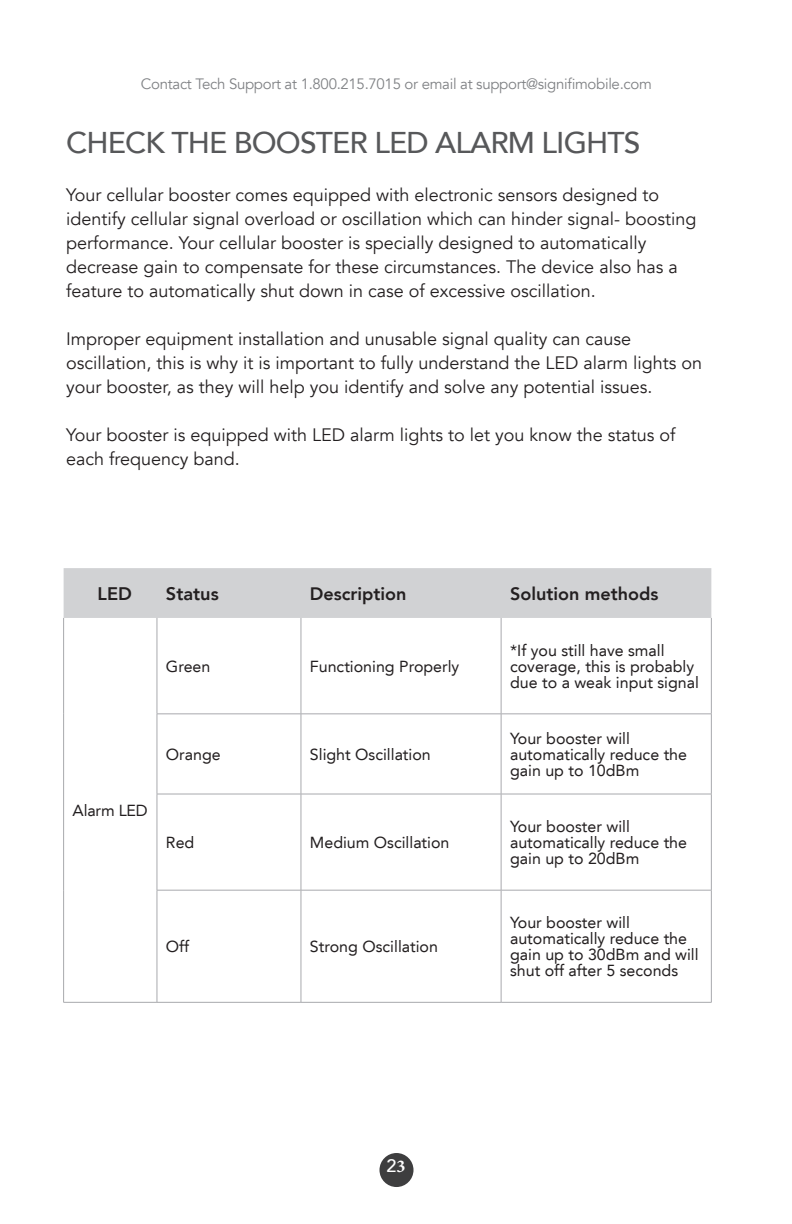
<style>
.page{position:relative;width:792px;height:1224px;background:#fff}
.page>*{position:absolute;margin:0;border:0;box-sizing:border-box;transform-origin:0 0}
.t1{font:500 30px "Avenir 65";letter-spacing:-.03em;color:#57585a}
.t2{font:800 18.2px "Avenir LT";color:#231f20}
.t3{font:18px/24px "Avenir";color:#231f20}
.t4{font:800 18px "Avenir LT";color:#231f20}
.t5{font:500 18px "Avenir 65";color:#fff}
.t6{font:16px/16px "Avenir LT";color:#231f20}
.t7{font:15px "Avenir";letter-spacing:-.02em;color:#808285}
.s1{font-family:"Minion Pro";font-weight:700}
</style>
<div class="page">
<div style="left:379px;top:1153px;width:35px;height:34px;background:#3e3e3f;border-radius:50%"></div>
<div style="left:64px;top:568px;width:647px;height:50px;background:#d1d2d4"></div>
<hr style="left:301px;top:618px;width:1px;height:96px;background:#a8a9ad">
<hr style="left:501px;top:618px;width:1px;height:96px;background:#a8a9ad">
<hr style="left:711px;top:618px;width:1px;height:96px;background:#a8a9ad">
<hr style="left:157px;top:714px;width:144px;height:1px;background:#a8a9ad">
<hr style="left:301px;top:714px;width:200px;height:1px;background:#a8a9ad">
<hr style="left:301px;top:714px;width:1px;height:80px;background:#a8a9ad">
<hr style="left:501px;top:714px;width:211px;height:1px;background:#a8a9ad">
<hr style="left:501px;top:714px;width:1px;height:80px;background:#a8a9ad">
<hr style="left:711px;top:714px;width:1px;height:80px;background:#a8a9ad">
<hr style="left:157px;top:794px;width:144px;height:1px;background:#a8a9ad">
<hr style="left:501px;top:794px;width:211px;height:1px;background:#a8a9ad">
<hr style="left:711px;top:794px;width:1px;height:96px;background:#a8a9ad">
<hr style="left:157px;top:890px;width:144px;height:1px;background:#a8a9ad">
<hr style="left:301px;top:890px;width:1px;height:112px;background:#a8a9ad">
<hr style="left:501px;top:890px;width:211px;height:1px;background:#a8a9ad">
<hr style="left:501px;top:890px;width:1px;height:112px;background:#a8a9ad">
<hr style="left:711px;top:890px;width:1px;height:112px;background:#a8a9ad">
<hr style="left:157px;top:1002px;width:144px;height:1px;background:#a8a9ad">
<hr style="left:301px;top:1002px;width:200px;height:1px;background:#a8a9ad">
<hr style="left:501px;top:1002px;width:211px;height:1px;background:#a8a9ad">
<hr style="left:63px;top:618px;width:1px;height:96px;background:#a8a9ad">
<hr style="left:157px;top:618px;width:1px;height:96px;background:#a8a9ad">
<hr style="left:63px;top:714px;width:1px;height:80px;background:#a8a9ad">
<hr style="left:157px;top:714px;width:1px;height:80px;background:#a8a9ad">
<hr style="left:63px;top:794px;width:1px;height:96px;background:#a8a9ad">
<hr style="left:157px;top:794px;width:1px;height:96px;background:#a8a9ad">
<hr style="left:63px;top:890px;width:1px;height:112px;background:#a8a9ad">
<hr style="left:157px;top:890px;width:1px;height:112px;background:#a8a9ad">
<hr style="left:63px;top:1002px;width:94px;height:1px;background:#a8a9ad">
<hr style="left:301px;top:794px;width:200px;height:1px;background:#a8a9ad">
<hr style="left:301px;top:794px;width:1px;height:96px;background:#a8a9ad">
<hr style="left:501px;top:794px;width:1px;height:96px;background:#a8a9ad">
<hr style="left:301px;top:890px;width:200px;height:1px;background:#a8a9ad">
<p class="t7" style="left:141px;top:75px;width:512px">Contact Tech Support at 1.800.215.7015 or email at support@signifimobile.com</p>
<h1 class="t1" style="left:66px;top:125px;width:576px">CHECK THE BOOSTER LED ALARM LIGHTS</h1>
<p class="t3" style="left:66px;top:183px;width:632px">Your cellular booster comes equipped with electronic sensors designed to identify cellular signal overload or oscillation which can hinder signal- boosting performance. Your cellular booster is specially designed to automatically decrease gain to compensate for these circumstances. The device also has a feature to automatically shut down in case of excessive oscillation.</p>
<p class="t3" style="left:66px;top:327px;width:637px">Improper equipment installation and unusable signal quality can cause oscillation, this is why it is important to fully understand the LED alarm lights on your booster, as they will help you identify and solve any potential issues.</p>
<p class="t3" style="left:66px;top:423px;width:611px">Your booster is equipped with LED alarm lights to let you know the status of each frequency band.</p>
<p class="t2" style="left:98px;top:583px;width:36px">LED</p>
<p class="t2" style="left:166px;top:583px;width:54px">Status</p>
<p class="t4" style="left:310px;top:583px;width:98px">Description</p>
<p class="t4" style="left:510px;top:583px;width:150px">Solution methods</p>
<p class="t6" style="left:166px;top:658px;width:46px">Green</p>
<p class="t6" style="left:310px;top:658px;width:151px">Functioning Properly</p>
<p class="t6" style="left:73px;top:803px;width:77px">Alarm LED</p>
<p class="t6" style="left:166px;top:747px;width:56px">Orange</p>
<p class="t6" style="left:310px;top:747px;width:122px">Slight Oscillation</p>
<p class="t6" style="left:166px;top:835px;width:30px">Red</p>
<p class="t6" style="left:310px;top:835px;width:141px">Medium Oscillation</p>
<p class="t6" style="left:166px;top:939px;width:25px">Off</p>
<p class="t6" style="left:310px;top:939px;width:130px">Strong Oscillation</p>
<p class="t6" style="left:510px;top:642px;width:190px">*If you still have small coverage, this is probably due to a weak input signal</p>
<p class="t6" style="left:510px;top:731px;width:178px">Your booster will automatically reduce the gain up to 10dBm</p>
<p class="t6" style="left:510px;top:819px;width:178px">Your booster will automatically reduce the gain up to 20dBm</p>
<p class="t6" style="left:510px;top:915px;width:190px">Your booster will automatically reduce the gain up to 30dBm and will shut off after 5 seconds</p>
<p class="t5" style="left:386px;top:1156px;width:21px">2<span class="s1">3</span></p>
</div>
